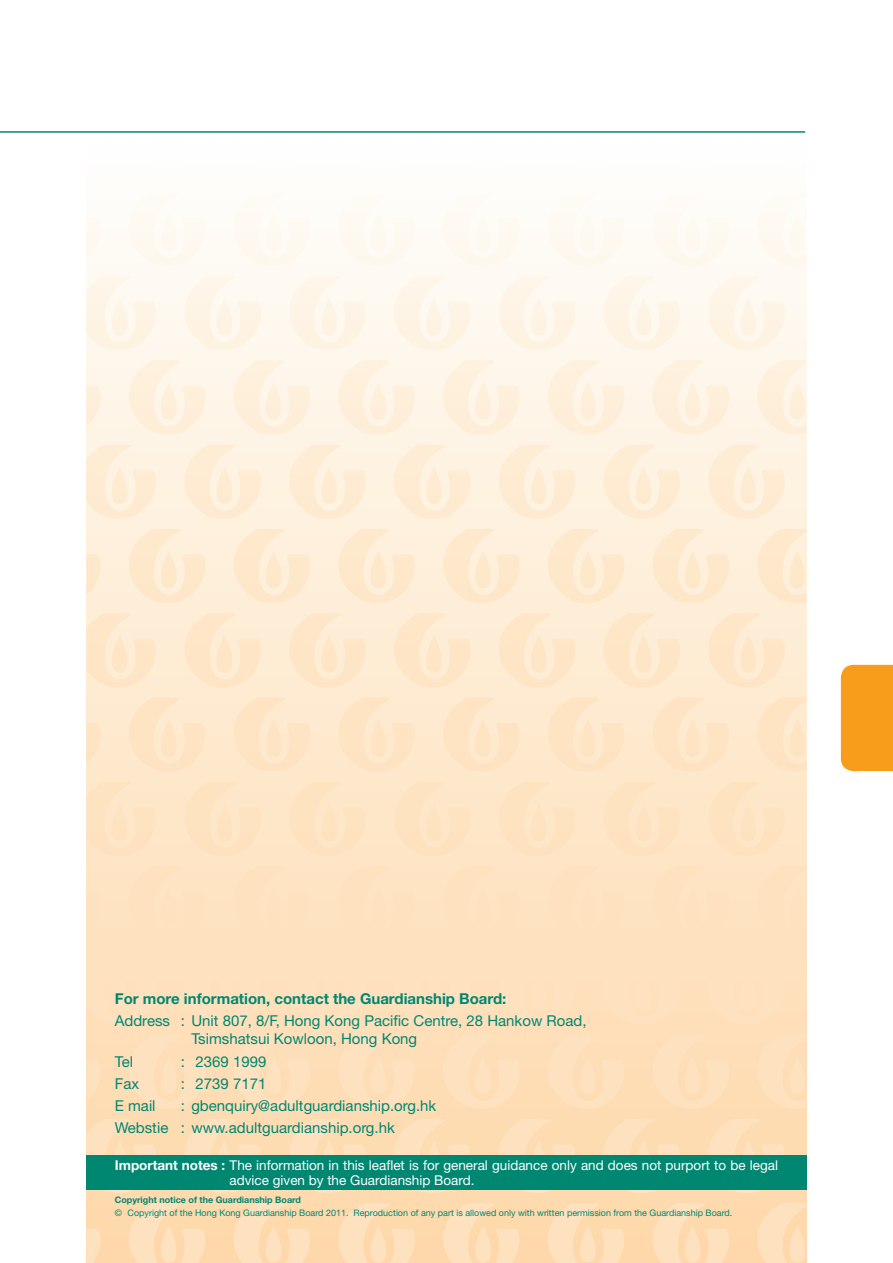
<style>
.page{position:relative;width:893px;height:1263px;background:#fff}
.page>*{position:absolute;margin:0;border:0;box-sizing:border-box;transform-origin:0 0}
.t1{font:15px/18px "Helvetica Neue";color:#008772}
.t2{font:700 15px "Helvetica Neue";color:#008772}
.t3{font:13.5px/15px "Helvetica Neue";color:#fff}
.t4{font:9px "Helvetica Neue";color:#008772}
.t5{font:700 9px "Helvetica Neue";color:#008772}
.s1{font-weight:700}
</style>
<div class="page">
<div style="left:86px;top:133px;width:720px;height:1130px;background:linear-gradient(to bottom,#fffffd,#fcd6a7)"></div>
<div style="left:86px;top:950px;width:71px;height:74px;background:#fee2c0"></div>
<div style="left:497px;top:950px;width:79px;height:74px;background:#fee2bf"></div>
<div style="left:288px;top:950px;width:78px;height:74px;background:#fee2bf"></div>
<div style="left:707px;top:950px;width:78px;height:74px;background:#fee2bf"></div>
<div style="left:183px;top:950px;width:79px;height:74px;background:#fee2bf"></div>
<div style="left:602px;top:950px;width:79px;height:74px;background:#fee2bf"></div>
<div style="left:392px;top:950px;width:79px;height:74px;background:#fee2bf"></div>
<img style="left:86px;top:1119px;width:71px;height:74px">
<img style="left:497px;top:1119px;width:79px;height:74px">
<img style="left:288px;top:1119px;width:78px;height:74px">
<img style="left:707px;top:1119px;width:78px;height:74px">
<img style="left:183px;top:1119px;width:79px;height:74px">
<img style="left:602px;top:1119px;width:79px;height:74px">
<img style="left:392px;top:1119px;width:79px;height:74px">
<img style="left:86px;top:1060px;width:15px;height:40px">
<img style="left:442px;top:1034px;width:78px;height:75px">
<img style="left:232px;top:1034px;width:79px;height:75px">
<img style="left:651px;top:1034px;width:79px;height:75px">
<img style="left:127px;top:1034px;width:79px;height:75px">
<img style="left:546px;top:1034px;width:79px;height:75px">
<img style="left:337px;top:1034px;width:78px;height:75px">
<svg style="left:806px;top:1035px;width:1px;height:72px"></svg>
<img style="left:756px;top:1034px;width:50px;height:75px">
<img style="left:86px;top:1229px;width:15px;height:34px">
<img style="left:442px;top:1203px;width:78px;height:60px">
<img style="left:232px;top:1203px;width:79px;height:60px">
<img style="left:651px;top:1203px;width:79px;height:60px">
<img style="left:127px;top:1203px;width:79px;height:60px">
<img style="left:546px;top:1203px;width:79px;height:60px">
<img style="left:337px;top:1203px;width:78px;height:60px">
<img style="left:756px;top:1203px;width:50px;height:60px">
<img style="left:86px;top:276px;width:71px;height:74px">
<img style="left:497px;top:276px;width:79px;height:74px">
<img style="left:288px;top:276px;width:78px;height:74px">
<img style="left:707px;top:276px;width:78px;height:74px">
<img style="left:183px;top:276px;width:79px;height:74px">
<img style="left:602px;top:276px;width:79px;height:74px">
<img style="left:392px;top:276px;width:79px;height:74px">
<img style="left:86px;top:133px;width:71px;height:48px">
<img style="left:498px;top:133px;width:78px;height:48px">
<img style="left:289px;top:133px;width:77px;height:48px">
<img style="left:708px;top:133px;width:77px;height:48px">
<img style="left:184px;top:133px;width:78px;height:48px">
<img style="left:603px;top:133px;width:78px;height:48px">
<img style="left:393px;top:133px;width:78px;height:48px">
<img style="left:86px;top:613px;width:71px;height:74px">
<img style="left:497px;top:613px;width:79px;height:74px">
<img style="left:288px;top:613px;width:78px;height:74px">
<img style="left:707px;top:613px;width:78px;height:74px">
<img style="left:183px;top:613px;width:79px;height:74px">
<img style="left:602px;top:613px;width:79px;height:74px">
<img style="left:392px;top:613px;width:79px;height:74px">
<img style="left:86px;top:444px;width:71px;height:75px">
<img style="left:497px;top:444px;width:79px;height:75px">
<img style="left:288px;top:444px;width:78px;height:75px">
<img style="left:707px;top:444px;width:78px;height:75px">
<img style="left:183px;top:444px;width:79px;height:75px">
<img style="left:602px;top:444px;width:79px;height:75px">
<img style="left:392px;top:444px;width:79px;height:75px">
<div style="left:86px;top:782px;width:71px;height:74px;background:#fee3c1"></div>
<img style="left:497px;top:782px;width:79px;height:74px">
<img style="left:288px;top:782px;width:78px;height:74px">
<img style="left:707px;top:782px;width:78px;height:74px">
<img style="left:183px;top:782px;width:79px;height:74px">
<img style="left:602px;top:782px;width:79px;height:74px">
<img style="left:392px;top:782px;width:79px;height:74px">
<img style="left:86px;top:386px;width:15px;height:40px">
<img style="left:442px;top:360px;width:78px;height:74px">
<img style="left:232px;top:360px;width:79px;height:74px">
<img style="left:651px;top:360px;width:79px;height:74px">
<img style="left:127px;top:360px;width:79px;height:74px">
<img style="left:546px;top:360px;width:79px;height:74px">
<img style="left:337px;top:360px;width:78px;height:74px">
<svg style="left:806px;top:360px;width:1px;height:73px"></svg>
<img style="left:756px;top:360px;width:50px;height:74px">
<img style="left:86px;top:217px;width:15px;height:41px">
<div style="left:442px;top:192px;width:78px;height:74px;background:#fefaf4"></div>
<div style="left:232px;top:192px;width:79px;height:74px;background:#fefaf4"></div>
<div style="left:651px;top:192px;width:79px;height:74px;background:#fefaf4"></div>
<div style="left:127px;top:192px;width:79px;height:74px;background:#fefaf4"></div>
<div style="left:546px;top:192px;width:79px;height:74px;background:#fefaf4"></div>
<div style="left:337px;top:192px;width:78px;height:74px;background:#fefaf4"></div>
<div style="left:756px;top:192px;width:50px;height:74px;background:#fefaf3"></div>
<img style="left:86px;top:723px;width:15px;height:40px">
<img style="left:442px;top:697px;width:78px;height:74px">
<img style="left:232px;top:697px;width:79px;height:74px">
<img style="left:651px;top:697px;width:79px;height:74px">
<img style="left:127px;top:697px;width:79px;height:74px">
<img style="left:546px;top:697px;width:79px;height:74px">
<img style="left:337px;top:697px;width:78px;height:74px">
<svg style="left:806px;top:698px;width:1px;height:72px"></svg>
<img style="left:756px;top:697px;width:50px;height:74px">
<img style="left:86px;top:554px;width:15px;height:41px">
<img style="left:442px;top:529px;width:78px;height:74px">
<img style="left:232px;top:529px;width:79px;height:74px">
<img style="left:651px;top:529px;width:79px;height:74px">
<img style="left:127px;top:529px;width:79px;height:74px">
<img style="left:546px;top:529px;width:79px;height:74px">
<img style="left:337px;top:529px;width:78px;height:74px">
<svg style="left:806px;top:529px;width:1px;height:73px"></svg>
<img style="left:756px;top:529px;width:50px;height:74px">
<img style="left:86px;top:891px;width:15px;height:41px">
<div style="left:442px;top:866px;width:78px;height:74px;background:#fee2c0"></div>
<div style="left:232px;top:866px;width:79px;height:74px;background:#fee2c0"></div>
<div style="left:651px;top:866px;width:79px;height:74px;background:#fee2c0"></div>
<div style="left:127px;top:866px;width:79px;height:74px;background:#fee2c0"></div>
<div style="left:546px;top:866px;width:79px;height:74px;background:#fee2c0"></div>
<div style="left:337px;top:866px;width:78px;height:74px;background:#fee2c0"></div>
<svg style="left:806px;top:866px;width:1px;height:73px"></svg>
<div style="left:756px;top:866px;width:50px;height:74px;background:#fee2c0"></div>
<hr style="left:0;top:131px;width:805px;height:2px;background:#008772">
<div style="left:841px;top:664px;width:52px;height:108px;background:#f89c1c"></div>
<div style="left:86px;top:1155px;width:720px;height:34px;background:#008772"></div>
<p class="t2" style="left:115px;top:989px;width:393px">For more information, contact the Guardianship Board:</p>
<p class="t1" style="left:191px;top:1012px;width:397px;text-indent:-77px">Address : Unit 807, 8/F, Hong Kong Pacific Centre, 28 Hankow Road,<br>Tsimshatsui Kowloon, Hong Kong</p>
<p class="t1" style="left:115px;top:1052px;width:20px">Tel</p>
<p class="t1" style="left:181px;top:1052px;width:87px">: 2369 1999</p>
<p class="t1" style="left:115px;top:1074px;width:26px">Fax</p>
<p class="t1" style="left:181px;top:1074px;width:87px">: 2739 7171</p>
<p class="t1" style="left:115px;top:1096px;width:42px">E mail</p>
<p class="t1" style="left:115px;top:1094px;width:323px;line-height:22.2px;text-indent:66px">: gbenquiry@adultguardianship.org.hk<br>Webstie : www.adultguardianship.org.hk</p>
<p class="t3" style="left:230px;top:1158px;width:550px;text-indent:-115px"><span class="s1">Important notes :</span> The information in this leaflet is for general guidance only and does not purport to be legal advice given by the Guardianship Board.</p>
<p class="t5" style="left:115px;top:1194px;width:188px">Copyright notice of the Guardianship Board</p>
<p class="t4" style="left:115px;top:1208px;width:619px">© Copyright of the Hong Kong Guardianship Board 2011. Reproduction of any part is allowed only with written permission from the Guardianship Board.</p>
</div>
